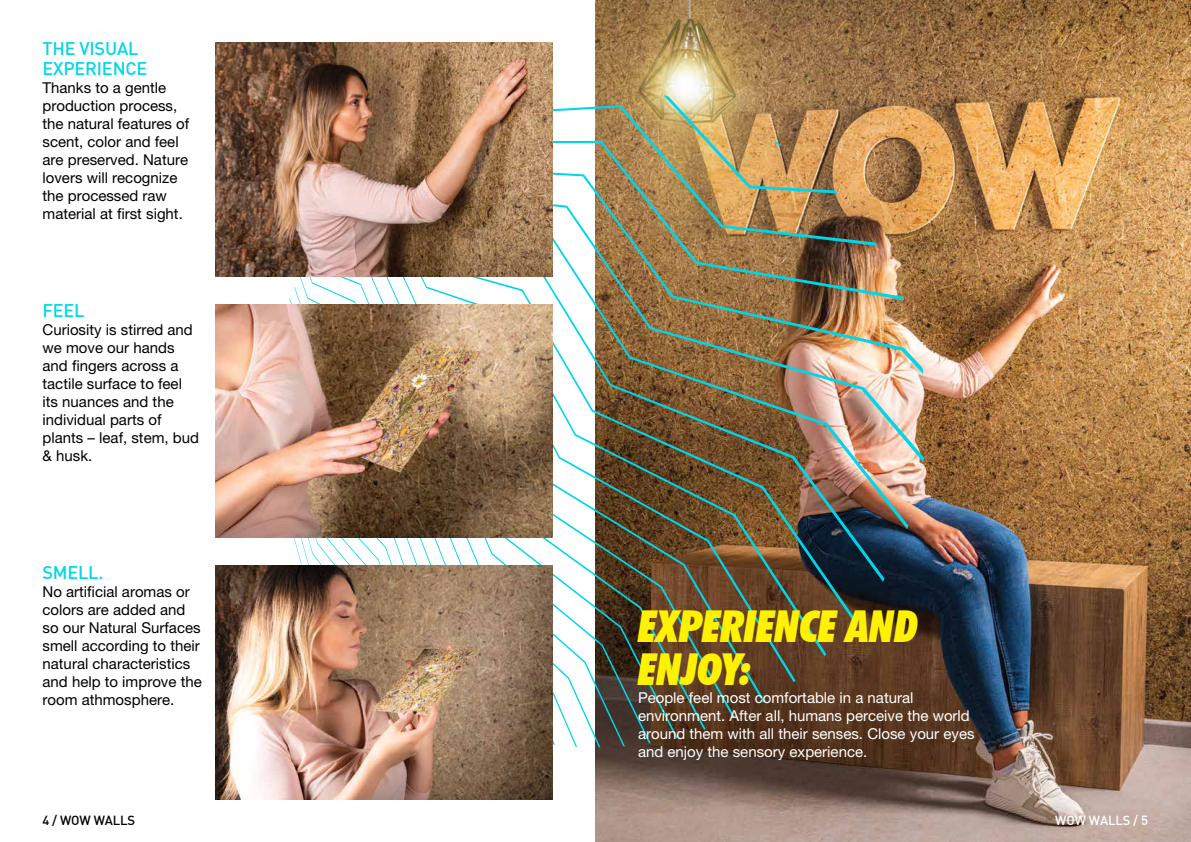
<style>
.page{position:relative;width:1191px;height:842px;background:#fff}
.page>*{position:absolute;margin:0;border:0;box-sizing:border-box;transform-origin:0 0}
.t1{font:italic 900 condensed 44px/43px "Futura BT";letter-spacing:-.01em;color:#fff200}
.t2{font:500 18px/20px "DIN";letter-spacing:-.01em;color:#00d6e8}
.t3{font:15px/18px "Helvetica Neue LT Pro";color:#000}
.t4{font:15px/18px "Helvetica Neue LT Pro";color:#fff}
.t5{font:500 13px "DIN";letter-spacing:-.01em;color:#000}
.t6{font:500 13px "DIN";letter-spacing:-.01em;color:#fff}
</style>
<div class="page">
<img style="left:595px;top:0;width:596px;height:842px">
<svg style="left:325px;top:276px;width:440px;height:426px"></svg>
<svg style="left:335px;top:276px;width:460px;height:406px"></svg>
<svg style="left:348px;top:276px;width:478px;height:380px"></svg>
<svg style="left:365px;top:276px;width:491px;height:347px"></svg>
<svg style="left:387px;top:276px;width:497px;height:306px"></svg>
<img style="left:413px;top:276px;width:495px;height:253px">
<img style="left:429px;top:134px;width:495px;height:328px">
<img style="left:448px;top:123px;width:475px;height:251px">
<img style="left:469px;top:114px;width:435px;height:186px">
<img style="left:553px;top:104px;width:325px;height:142px">
<img style="left:663px;top:95px;width:175px;height:99px">
<img style="left:215px;top:566px;width:338px;height:233px">
<img style="left:215px;top:43px;width:338px;height:233px">
<img style="left:215px;top:304px;width:338px;height:234px">
<p class="t2" style="left:43px;top:38px;width:106px">THE VISUAL<br>EXPERIENCE</p>
<p class="t3" style="left:43px;top:79px;width:148px">Thanks to a gentle production process, the natural features of scent, color and feel are preserved. Nature lovers will recognize the processed raw material at first sight.</p>
<p class="t2" style="left:43px;top:300px;width:44px">FEEL</p>
<p class="t3" style="left:43px;top:320px;width:158px">Curiosity is stirred and we move our hands and fingers across a tactile surface to feel its nuances and the individual parts of plants – leaf, stem, bud &amp; husk.</p>
<p class="t2" style="left:43px;top:561px;width:62px">SMELL.</p>
<p class="t3" style="left:43px;top:582px;width:161px">No artificial aromas or colors are added and so our Natural Surfaces smell according to their natural characteristics and help to improve the room athmosphere.</p>
<h1 class="t1" style="left:638px;top:604px;width:282px">EXPERIENCE AND<br>ENJOY:</h1>
<p class="t4" style="left:638px;top:688px;width:338px">People feel most comfortable in a natural environment. After all, humans perceive the world around them with all their senses. Close your eyes and enjoy the sensory experience.</p>
<p class="t5" style="left:43px;top:812px;width:94px">4 / WOW WALLS</p>
<p class="t6" style="left:1055px;top:812px;width:94px">WOW WALLS / 5</p>
</div>
